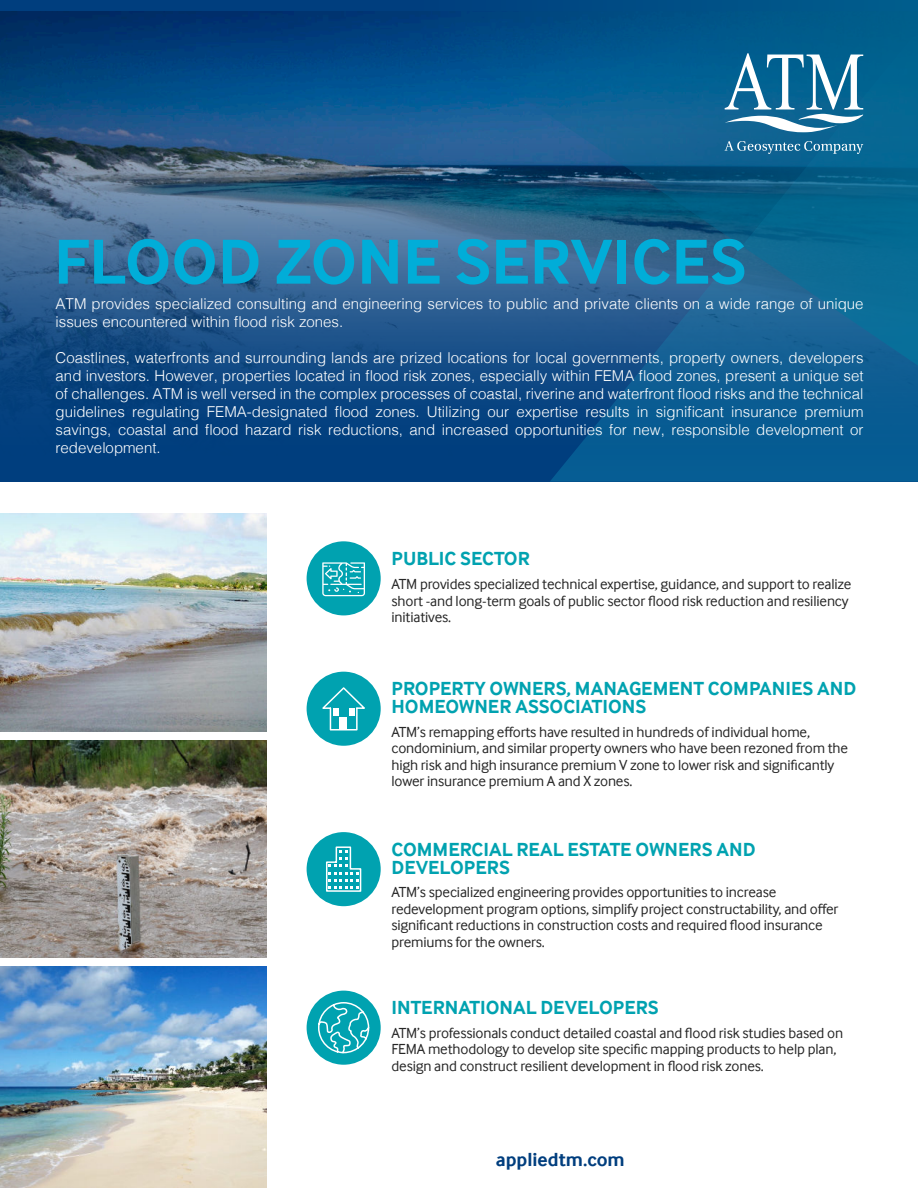
<style>
.page{position:relative;width:918px;height:1188px;background:#fff}
.page>*{position:absolute;margin:0;border:0;box-sizing:border-box;transform-origin:0 0}
.t1{font:700 65.85px "Inter Face";color:#01add8}
.t2{font:700 19.5px/18px "Inter Face";color:#00a2b0}
.t3{font:700 19.5px "Inter Face";color:#003e7e}
.t4{font:15px/16.5px "Inter Face";letter-spacing:-.01em;color:#262626}
.t5{font:300 15px/18px "Helvetica";color:#fff}
</style>
<div class="page">
<img style="left:0;top:12px;width:550px;height:470px">
<svg style="left:357px;top:0;width:193px;height:402px;background:#1e588c"></svg>
<svg style="left:550px;top:0;width:368px;height:482px;background:#0f5d8e"></svg>
<svg style="left:725px;top:53px;width:138px;height:79px"></svg>
<svg style="left:725px;top:141px;width:138px;height:13px;background:#3b81a6"></svg>
<div style="left:307px;top:541px;width:74px;height:74px;background:#00a2b0;border-radius:50%"></div>
<div style="left:307px;top:672px;width:74px;height:74px;background:#00a2b0;border-radius:50%"></div>
<div style="left:307px;top:832px;width:74px;height:74px;background:#00a2b0;border-radius:50%"></div>
<div style="left:307px;top:991px;width:74px;height:74px;background:#00a2b0;border-radius:50%"></div>
<img style="left:0;top:514px;width:267px;height:217px">
<img style="left:0;top:740px;width:267px;height:218px">
<img style="left:0;top:967px;width:267px;height:221px">
<svg style="left:322px;top:562px;width:43px;height:34px"></svg>
<svg style="left:317px;top:1001px;width:53px;height:53px"></svg>
<svg style="left:326px;top:846px;width:36px;height:46px"></svg>
<svg style="left:322px;top:687px;width:43px;height:44px"></svg>
<h1 class="t1" style="left:54px;top:234px;width:694px">FLOOD ZONE SERVICES</h1>
<p class="t5" style="left:56px;top:296px;width:809px">ATM provides specialized consulting and engineering services to public and private clients on a wide range of unique issues encountered within flood risk zones.</p>
<p class="t5" style="left:56px;top:350px;width:809px;text-align:justify">Coastlines, waterfronts and surrounding lands are prized locations for local governments, property owners, developers and investors. However, properties located in flood risk zones, especially within FEMA flood zones, present a unique set of challenges. ATM is well versed in the complex processes of coastal, riverine and waterfront flood risks and the technical guidelines regulating FEMA-designated flood zones. Utilizing our expertise results in significant insurance premium savings, coastal and flood hazard risk reductions, and increased opportunities for new, responsible development or redevelopment.</p>
<h2 class="t2" style="left:392px;top:550px;width:140px">PUBLIC SECTOR</h2>
<p class="t4" style="left:392px;top:577px;width:461px">ATM provides specialized technical expertise, guidance, and support to realize short -and long-term goals of public sector flood risk reduction and resiliency initiatives.</p>
<h2 class="t2" style="left:392px;top:681px;width:466px">PROPERTY OWNERS, MANAGEMENT COMPANIES AND<br>HOMEOWNER ASSOCIATIONS</h2>
<p class="t4" style="left:392px;top:723px;width:458px">ATM’s remapping efforts have resulted in hundreds of individual home, condominium, and similar property owners who have been rezoned from the high risk and high insurance premium V zone to lower risk and significantly lower insurance premium A and X zones.</p>
<h2 class="t2" style="left:392px;top:841px;width:366px">COMMERCIAL REAL ESTATE OWNERS AND<br>DEVELOPERS</h2>
<p class="t4" style="left:392px;top:885px;width:448px">ATM’s specialized engineering provides opportunities to increase redevelopment program options, simplify project constructability, and offer significant reductions in construction costs and required flood insurance premiums for the owners.</p>
<h2 class="t2" style="left:392px;top:1000px;width:269px">INTERNATIONAL DEVELOPERS</h2>
<p class="t4" style="left:392px;top:1024px;width:453px">ATM’s professionals conduct detailed coastal and flood risk studies based on<br>FEMA methodology to develop site specific mapping products to help plan, design and construct resilient development in flood risk zones.</p>
<h2 class="t3" style="left:496px;top:1151px;width:130px">appliedtm.com</h2>
</div>
